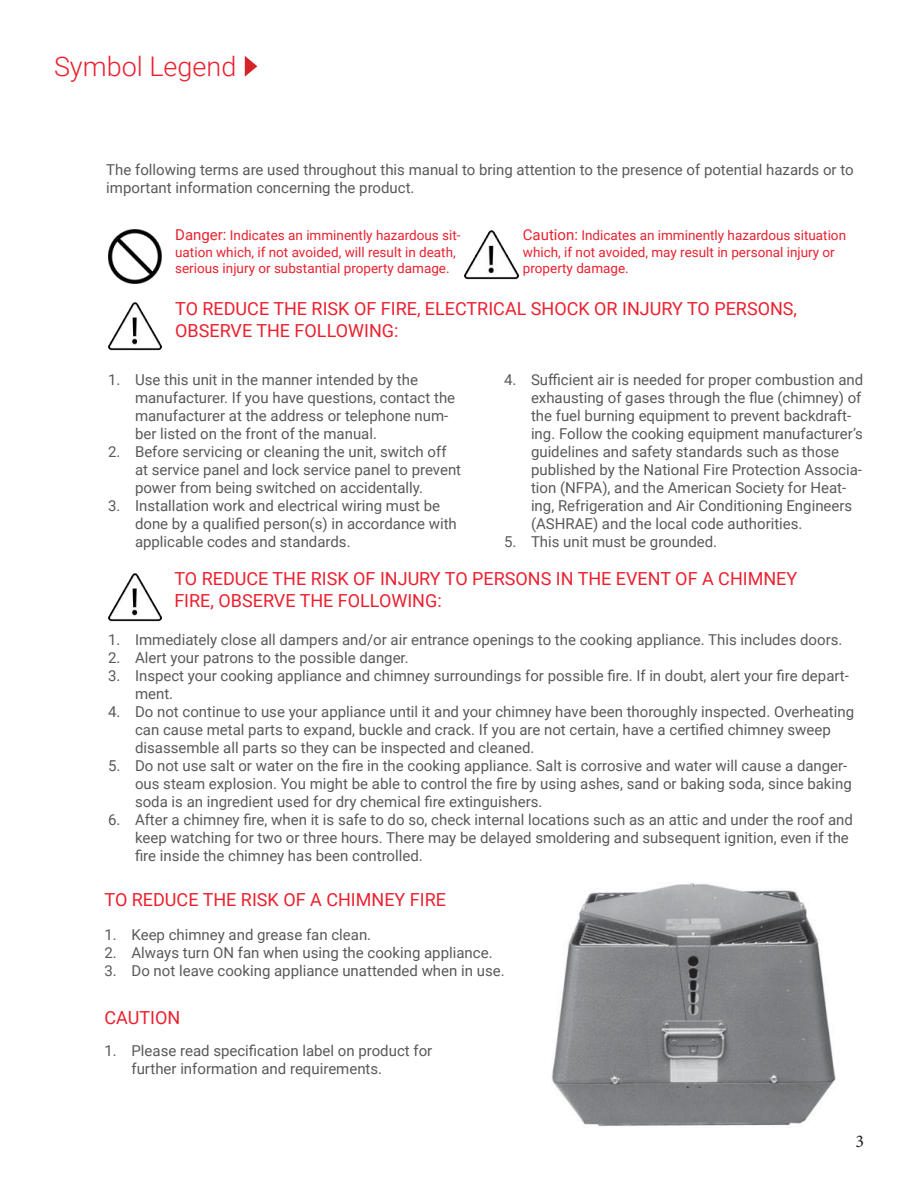
<style>
.page{position:relative;width:918px;height:1188px;background:#fff}
.page>*{position:absolute;margin:0;border:0;box-sizing:border-box;transform-origin:0 0}
.t1{font:300 27px "Roboto";color:#eb202f}
.t2{font:18px/21.6px "Roboto";color:#eb202f}
.t3{font:18px "Minion Pro";color:#241f1f}
.t4{font:15px/18px "Roboto";color:#58595b}
.t5{font:13.5px/16.2px "Roboto";color:#eb202f}
.s1{font-size:15px}
</style>
<div class="page">
<img style="left:552px;top:883px;width:283px;height:244px">
<img style="left:108px;top:229px;width:54px;height:54px">
<img style="left:108px;top:302px;width:54px;height:49px">
<img style="left:465px;top:231px;width:54px;height:48px">
<img style="left:108px;top:573px;width:54px;height:49px">
<svg style="left:245px;top:56px;width:12px;height:21px"></svg>
<h1 class="t1" style="left:54px;top:47px;width:184px">Symbol Legend</h1>
<p class="t4" style="left:106px;top:160px;width:749px">The following terms are used throughout this manual to bring attention to the presence of potential hazards or to important information concerning the product.</p>
<p class="t5" style="left:175px;top:227px;width:287px"><span class="s1">Danger:</span> Indicates an imminently hazardous sit&shy;uation which, if not avoided, will result in death, serious injury or substantial property damage.</p>
<p class="t5" style="left:523px;top:227px;width:325px"><span class="s1">Caution:</span> Indicates an imminently hazardous situation which, if not avoided, may result in personal injury or property damage.</p>
<p class="t2" style="left:175px;top:297px;width:623px">TO REDUCE THE RISK OF FIRE, ELECTRICAL SHOCK OR INJURY TO PERSONS,<br>OBSERVE THE FOLLOWING:</p>
<p class="t4" style="left:135px;top:370px;width:322px;text-indent:-27px">1. Use this unit in the manner intended by the manufacturer. If you have questions, contact the manufacturer at the address or telephone num&shy;ber listed on the front of the manual.</p>
<p class="t4" style="left:135px;top:442px;width:328px;text-indent:-27px">2. Before servicing or cleaning the unit, switch off at service panel and lock service panel to prevent power from being switched on accidentally.</p>
<p class="t4" style="left:135px;top:496px;width:323px;text-indent:-27px">3. Installation work and electrical wiring must be done by a qualified person(s) in accordance with applicable codes and standards.</p>
<p class="t4" style="left:531px;top:370px;width:334px;text-indent:-27px">4. Sufficient air is needed for proper combustion and exhausting of gases through the flue (chimney) of the fuel burning equipment to prevent backdraft&shy;ing. Follow the cooking equipment manufacturer’s guidelines and safety standards such as those published by the National Fire Protection Associa&shy;tion (NFPA), and the American Society for Heat&shy;ing, Refrigeration and Air Conditioning Engineers (ASHRAE) and the local code authorities.</p>
<p class="t4" style="left:504px;top:532px;width:215px">5. This unit must be grounded.</p>
<p class="t2" style="left:174px;top:568px;width:624px">TO REDUCE THE RISK OF INJURY TO PERSONS IN THE EVENT OF A CHIMNEY<br>FIRE, OBSERVE THE FOLLOWING:</p>
<p class="t4" style="left:108px;top:630px;width:736px">1. Immediately close all dampers and/or air entrance openings to the cooking appliance. This includes doors.</p>
<p class="t4" style="left:108px;top:648px;width:302px">2. Alert your patrons to the possible danger.</p>
<p class="t4" style="left:135px;top:666px;width:715px;text-indent:-27px">3. Inspect your cooking appliance and chimney surroundings for possible fire. If in doubt, alert your fire depart&shy;ment.</p>
<p class="t4" style="left:135px;top:702px;width:721px;text-indent:-27px">4. Do not continue to use your appliance until it and your chimney have been thoroughly inspected. Overheating can cause metal parts to expand, buckle and crack. If you are not certain, have a certified chimney sweep disassemble all parts so they can be inspected and cleaned.</p>
<p class="t4" style="left:135px;top:756px;width:718px;text-indent:-27px">5. Do not use salt or water on the fire in the cooking appliance. Salt is corrosive and water will cause a danger&shy;ous steam explosion. You might be able to control the fire by using ashes, sand or baking soda, since baking soda is an ingredient used for dry chemical fire extinguishers.</p>
<p class="t4" style="left:135px;top:810px;width:719px;text-indent:-27px">6. After a chimney fire, when it is safe to do so, check internal locations such as an attic and under the roof and keep watching for two or three hours. There may be delayed smoldering and subsequent ignition, even if the fire inside the chimney has been controlled.</p>
<p class="t2" style="left:105px;top:888px;width:343px">TO REDUCE THE RISK OF A CHIMNEY FIRE</p>
<p class="t4" style="left:105px;top:925px;width:268px">1. Keep chimney and grease fan clean.</p>
<p class="t4" style="left:105px;top:943px;width:390px">2. Always turn ON fan when using the cooking appliance.</p>
<p class="t4" style="left:105px;top:961px;width:402px">3. Do not leave cooking appliance unattended when in use.</p>
<p class="t2" style="left:105px;top:1007px;width:77px">CAUTION</p>
<p class="t4" style="left:132px;top:1042px;width:302px;text-indent:-27px">1. Please read specification label on product for further information and requirements.</p>
<p class="t3" style="left:855px;top:1129px;width:10px">3</p>
</div>
